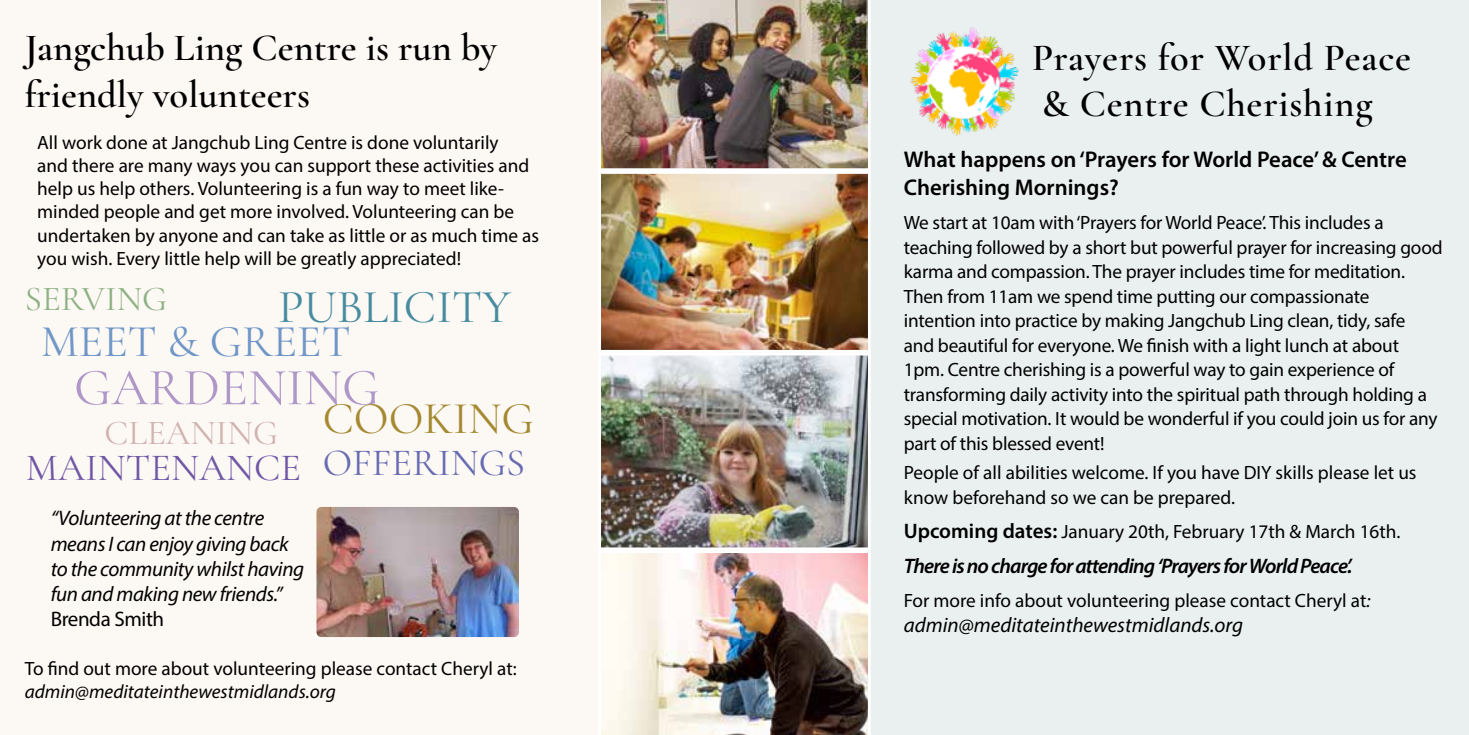
<style>
.page{position:relative;width:1469px;height:735px;background:#fff}
.page>*{position:absolute;margin:0;border:0;box-sizing:border-box;transform-origin:0 0}
.t1{font:52.5px "Cormorant Garamond";color:#af98c8}
.t2{font:47.25px "Cormorant Garamond";color:#468b9f}
.t3{font:45.5px "Cormorant Garamond";color:#6f96c7}
.t4{font:600 38.5px/46.2px "Cormorant Garamond";color:#000}
.t5{font:600 38.5px/46.2px "Cormorant Garamond";letter-spacing:.02em;color:#000}
.t6{font:38.5px "Cormorant Garamond";color:#6f57a5}
.t7{font:38.5px "Cormorant Garamond";color:#676bb1}
.t8{font:35px "Cormorant Garamond";color:#d0b2af}
.t9{font:35px "Cormorant Garamond";color:#8db183}
.t10{font:600 22.75px/27.3px "Myriad Pro";color:#000}
.t11{font:italic 21px/25.2px "Myriad Pro";letter-spacing:-.02em;color:#000}
.t12{font:italic 600 21px "Myriad Pro";letter-spacing:-.04em;color:#000}
.t13{font:italic 21px "Myriad Pro";color:#000}
.t14{font:21px "Myriad Pro";letter-spacing:-.02em;color:#000}
.t15{font:19.25px/24.5px "Myriad Pro";letter-spacing:-.01em;color:#000}
.t16{font:italic 19.25px "Myriad Pro";color:#000}
.s1{font-weight:600;font-size:21px}
.s2{font-style:italic}
</style>
<div class="page">
<div style="left:0;top:0;width:749px;height:734px;background:#fcf8f4"></div>
<img style="left:316px;top:507px;width:203px;height:129px">
<div style="left:719px;top:0;width:749px;height:734px;background:#eaf0ef"></div>
<img style="left:910px;top:27px;width:109px;height:109px">
<img style="left:599px;top:550px;width:271px;height:184px">
<img style="left:599px;top:0;width:271px;height:171px">
<img style="left:602px;top:175px;width:264px;height:173px">
<div style="left:598px;top:171px;width:272px;height:181px;border:3px solid #fff"></div>
<img style="left:602px;top:356px;width:264px;height:190px">
<div style="left:598px;top:352px;width:272px;height:198px;border:3px solid #fff"></div>
<h3 class="t4" style="left:25px;top:25px;width:474px">Jangchub Ling Centre is run by friendly volunteers</h3>
<p class="t15" style="left:37px;top:131px;width:503px;line-height:23.1px">All work done at Jangchub Ling Centre is done voluntarily<br>and there are many ways you can support these activities and help us help others. Volunteering is a fun way to meet like&shy;minded people and get more involved. Volunteering can be undertaken by anyone and can take as little or as much time as you wish. Every little help will be greatly appreciated!</p>
<h3 class="t9" style="left:25px;top:277px;width:144px">SERVING</h3>
<h3 class="t3" style="left:41px;top:313px;width:311px">MEET &amp; GREET</h3>
<h2 class="t2" style="left:278px;top:277px;width:234px">PUBLICITY</h2>
<h1 class="t1" style="left:74px;top:355px;width:307px">GARDENING</h1>
<h3 class="t8" style="left:104px;top:411px;width:431px">CLEANING <sup>COOKING</sup></h3>
<h3 class="t6" style="left:26px;top:444px;width:277px">MAINTENANCE</h3>
<p class="t11" style="left:51px;top:505px;width:255px">“Volunteering at the centre means I can enjoy giving back to the community whilst having fun and making new friends.”</p>
<p class="t14" style="left:51px;top:606px;width:115px">Brenda Smith</p>
<h3 class="t7" style="left:323px;top:439px;width:204px">OFFERINGS</h3>
<p class="t15" style="left:25px;top:655px;width:493px">To find out more about volunteering please contact Cheryl at:</p>
<p class="t16" style="left:25px;top:679px;width:312px">admin@meditateinthewestmidlands.org</p>
<h3 class="t5" style="left:1032px;top:34px;width:380px">Prayers for World Peace &amp; Centre Cherishing</h3>
<p class="t10" style="left:903px;top:145px;width:504px">What happens on ‘Prayers for World Peace’ &amp; Centre<br>Cherishing Mornings?</p>
<p class="t15" style="left:903px;top:210px;width:540px">We start at 10am with ‘Prayers for World Peace’. This includes a teaching followed by a short but powerful prayer for increasing good karma and compassion. The prayer includes time for meditation.<br>Then from 11am we spend time putting our compassionate intention into practice by making Jangchub Ling clean, tidy, safe<br>and beautiful for everyone. We finish with a light lunch at about 1pm. Centre cherishing is a powerful way to gain experience of transforming daily activity into the spiritual path through holding a special motivation. It would be wonderful if you could join us for any part of this blessed event!</p>
<p class="t15" style="left:903px;top:460px;width:514px">People of all abilities welcome. If you have DIY skills please let us know beforehand so we can be prepared.</p>
<p class="t15" style="left:903px;top:519px;width:498px"><span class="s1">Upcoming dates:</span> January 20th, February 17th &amp; March 16th.</p>
<p class="t12" style="left:903px;top:552px;width:450px">There is no charge for attending ‘Prayers for World Peace’.</p>
<p class="t15" style="left:903px;top:588px;width:468px">For more info about volunteering please contact Cheryl at<span class="s2">:</span></p>
<p class="t13" style="left:903px;top:611px;width:341px">admin@meditateinthewestmidlands.org</p>
</div>
